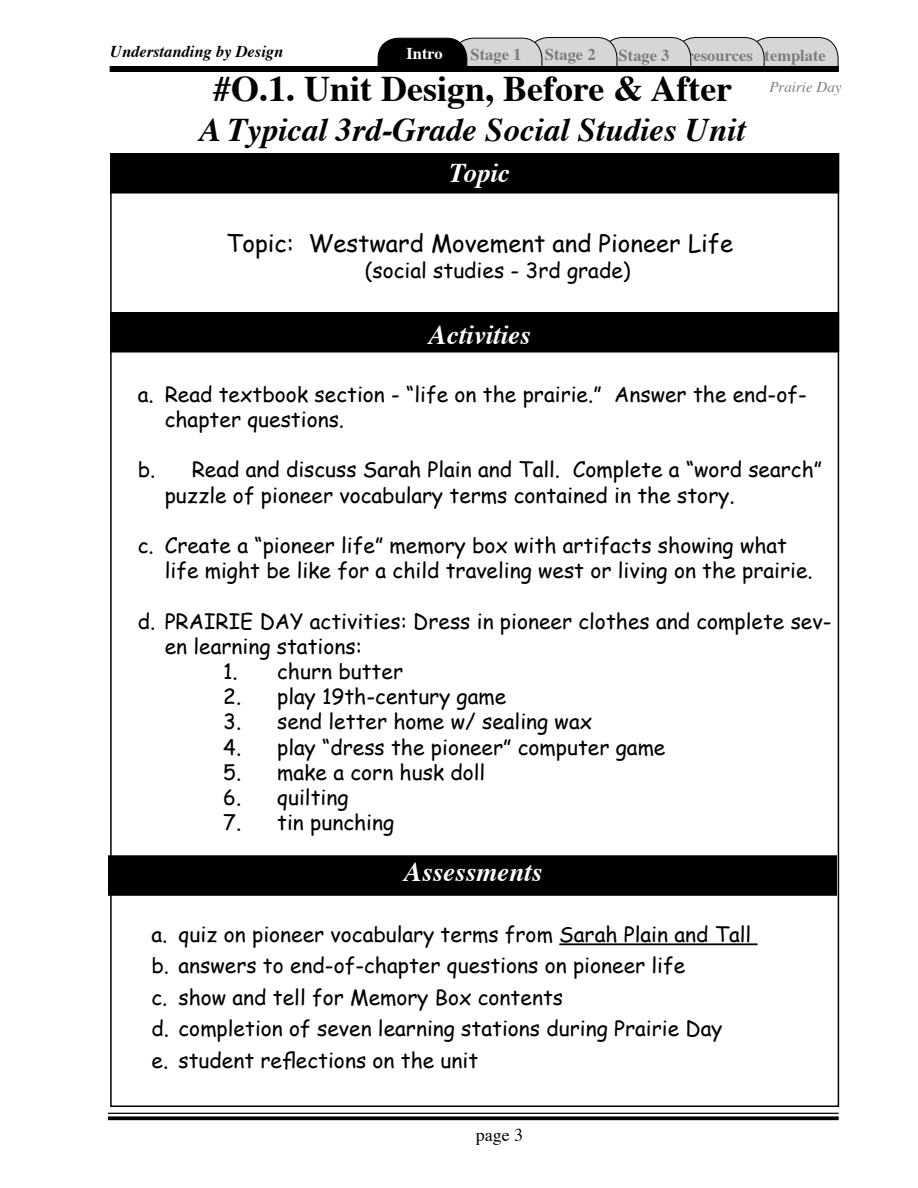
<style>
.page{position:relative;width:918px;height:1188px;background:#fff}
.page>*{position:absolute;margin:0;border:0;box-sizing:border-box;transform-origin:0 0}
.headline{font:700 36px "Times";color:#000}
.headline-2{font:italic 700 33px "Times";color:#000}
.subhead_18_center_bi{font:italic 700 27px "Times";color:#fff}
.Handwriting_14_indent{font:24px "Comic Sans MS";color:#000}
.handwrite--indent{font:21px/25.2px "Comic Sans MS";color:#000}
.Handwriting{font:21px "Comic Sans MS";color:#000}
.t1{font:18px "Times";color:#000}
.t2{font:700 16.5px "Times";color:#7c7c7c}
.t3{font:italic 700 16.5px "Times";color:#000}
.t4{font:700 16.5px "Times";color:#fff}
.Table_of_Contents{font:italic 15px "Times";color:#808080}
</style>
<div class="page">
<hr style="left:108px;top:1113px;width:731px;height:1px;background:#000">
<svg style="left:108px;top:1116px;width:731px;height:4px;background:#1b1b1b"></svg>
<svg style="left:378px;top:37px;width:460px;height:29px;background:#a9a9a9"></svg>
<div style="left:110px;top:66px;width:729px;height:6px;background:#000"></div>
<div style="left:109px;top:856px;width:727px;height:39px;background:#000"></div>
<div style="left:108px;top:855px;width:729px;height:41px;border:2px solid #000"></div>
<div style="left:111px;top:313px;width:727px;height:39px;background:#000"></div>
<div style="left:110px;top:312px;width:729px;height:40px;border:2px solid #000"></div>
<div style="left:111px;top:154px;width:727px;height:39px;background:#000"></div>
<hr style="left:559px;top:943px;width:199px;height:2px;background:#000">
<p class="t3" style="left:110px;top:36px;width:175px">Understanding by Design</p>
<p class="t2" style="left:545px;top:39px;width:52px">Stage 2</p>
<p class="t2" style="left:619px;top:39px;width:52px">Stage 3</p>
<p class="t2" style="left:686px;top:39px;width:68px">resources</p>
<p class="t2" style="left:765px;top:39px;width:63px">template</p>
<p class="t4" style="left:406px;top:38px;width:38px">Intro</p>
<p class="t2" style="left:471px;top:39px;width:52px">Stage 1</p>
<p class="headline" style="left:213px;top:55px;width:521px">#O.1. Unit Design, Before &amp; After</p>
<p class="headline-2" style="left:199px;top:99px;width:548px">A Typical 3rd-Grade Social Studies Unit</p>
<p class="Table_of_Contents" style="left:769px;top:74px;width:74px">Prairie Day</p>
<p class="subhead_18_center_bi" style="left:449px;top:148px;width:62px">Topic</p>
<p class="Handwriting_14_indent" style="left:226px;top:226px;width:509px">Topic: Westward Movement and Pioneer Life</p>
<p class="Handwriting" style="left:365px;top:255px;width:267px">(social studies - 3rd grade)</p>
<p class="subhead_18_center_bi" style="left:429px;top:310px;width:104px">Activities</p>
<p class="handwrite--indent" style="left:165px;top:381px;width:644px;text-indent:-27px">a. Read textbook section - “life on the prairie.” Answer the end-of&shy;chapter questions.</p>
<p class="handwrite--indent" style="left:165px;top:456px;width:659px;text-indent:-27px">b. Read and discuss Sarah Plain and Tall. Complete a “word search” puzzle of pioneer vocabulary terms contained in the story.</p>
<p class="handwrite--indent" style="left:165px;top:532px;width:650px;text-indent:-27px">c. Create a “pioneer life” memory box with artifacts showing what life might be like for a child traveling west or living on the prairie.</p>
<p class="handwrite--indent" style="left:165px;top:608px;width:668px;text-indent:-27px">d. PRAIRIE DAY activities: Dress in pioneer clothes and complete sev&shy;en learning stations:</p>
<p class="handwrite--indent" style="left:223px;top:658px;width:181px">1. churn butter</p>
<p class="handwrite--indent" style="left:223px;top:683px;width:285px">2. play 19th-century game</p>
<p class="handwrite--indent" style="left:223px;top:708px;width:370px">3. send letter home w/ sealing wax</p>
<p class="handwrite--indent" style="left:223px;top:734px;width:444px">4. play “dress the pioneer” computer game</p>
<p class="handwrite--indent" style="left:223px;top:759px;width:264px">5. make a corn husk doll</p>
<p class="handwrite--indent" style="left:223px;top:784px;width:127px">6. quilting</p>
<p class="handwrite--indent" style="left:223px;top:809px;width:173px">7. tin punching</p>
<p class="subhead_18_center_bi" style="left:404px;top:846px;width:140px">Assessments</p>
<p class="handwrite--indent" style="left:151px;top:920px;width:601px">a. quiz on pioneer vocabulary terms from Sarah Plain and Tall</p>
<p class="handwrite--indent" style="left:151px;top:952px;width:535px">b. answers to end-of-chapter questions on pioneer life</p>
<p class="handwrite--indent" style="left:151px;top:983px;width:413px">c. show and tell for Memory Box contents</p>
<p class="handwrite--indent" style="left:151px;top:1015px;width:572px">d. completion of seven learning stations during Prairie Day</p>
<p class="handwrite--indent" style="left:151px;top:1046px;width:328px">e. student reflections on the unit</p>
<p class="t1" style="left:476px;top:1118px;width:49px">page 3</p>
</div>
